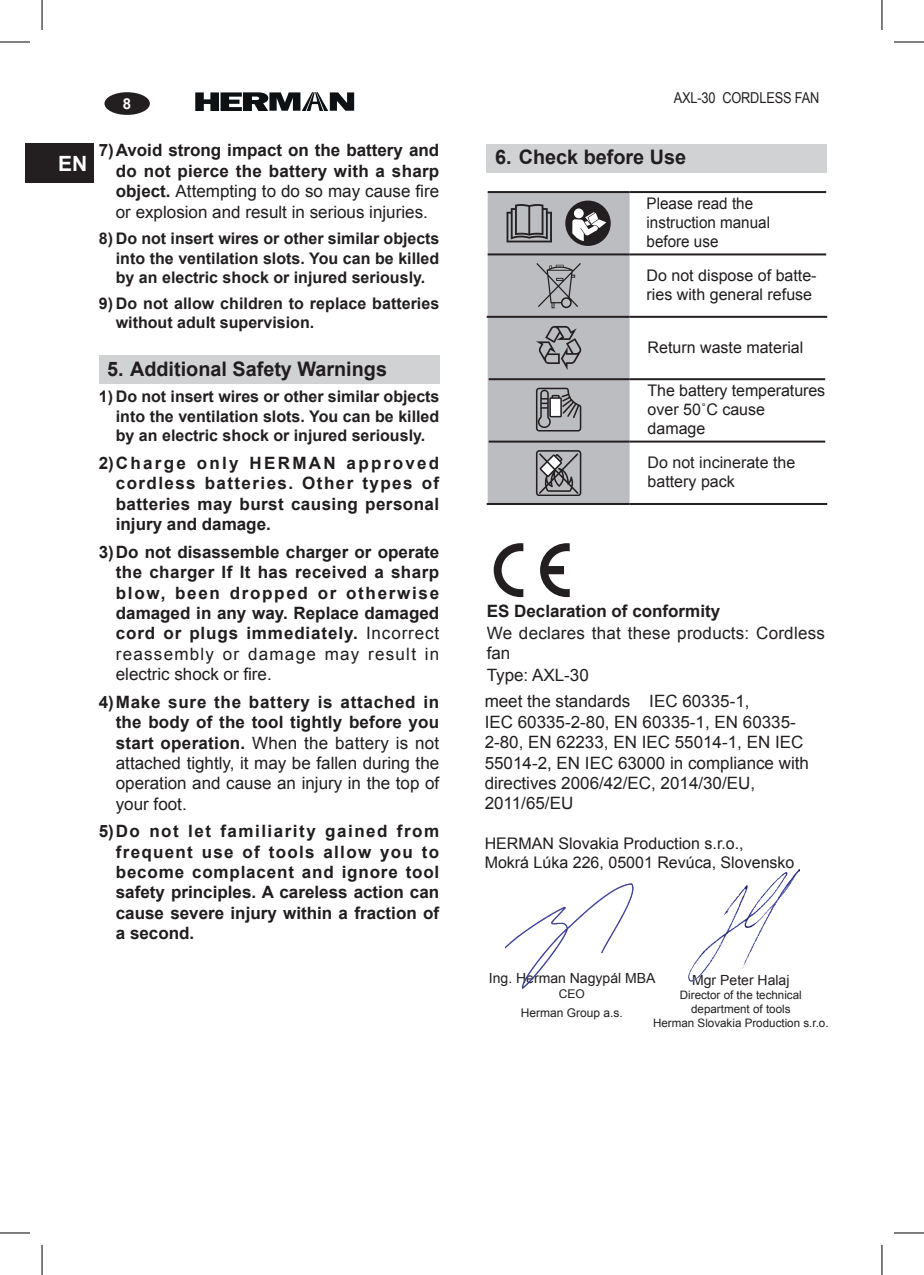
<style>
.page{position:relative;width:924px;height:1275px;background:#fff}
.page>*{position:absolute;margin:0;border:0;box-sizing:border-box;transform-origin:0 0}
.t1{font:700 21px "Arial";color:#fff}
.t2{font:700 20px "Arial";color:#211d1e}
.t3{font:700 17px/20.4px "Arial";color:#211d1e;text-align:justify}
.t4{font:17px/20.4px "Arial";color:#231f20}
.t5{font:17px/20.4px "Arial";color:#211d1e;text-align:justify}
.t6{font:700 16px/19.2px "Arial";color:#231f20;text-align:justify}
.t7{font:16px/19.2px "Arial";color:#211d1e}
.t8{font:16px/19.2px "Arial";color:#211d1e;scale:.95 1}
.t9{font:16px/19.2px "Arial";color:#231f20}
.t10{font:15px "Arial";letter-spacing:-.01em;color:#231f20;scale:.85 1}
.t11{font:700 15px "Arial";color:#fff}
.t12{font:14px "Arial";color:#231f20}
.t13{font:12px/19.2px "Arial";color:#231f20;text-align:center}
.t14{font:11.6px/14px "Arial";color:#231f20;text-align:center}
.s1{font-weight:400}
.s2{color:#231f20}
.s3{font-weight:700}
</style>
<div class="page">
<div style="left:104px;top:92px;width:46px;height:23px;background:#231f20;border-radius:50%"></div>
<svg style="left:195px;top:92px;width:159px;height:19px"></svg>
<div style="left:25px;top:143px;width:68px;height:40px;background:#231f20"></div>
<div style="left:99px;top:355px;width:340px;height:29px;background:#d1d2d4"></div>
<div style="left:486px;top:144px;width:340px;height:28px;background:#d1d2d4"></div>
<hr style="left:487px;top:191px;width:142px;height:2px;background:#231f20">
<hr style="left:629px;top:191px;width:196px;height:2px;background:#231f20">
<hr style="left:629px;top:253px;width:196px;height:2px;background:#231f20">
<hr style="left:486px;top:316px;width:143px;height:2px;background:#231f20">
<hr style="left:629px;top:316px;width:197px;height:2px;background:#231f20">
<hr style="left:629px;top:378px;width:195px;height:2px;background:#231f20">
<hr style="left:629px;top:440px;width:195px;height:2px;background:#231f20">
<hr style="left:486px;top:503px;width:143px;height:2px;background:#231f20">
<hr style="left:629px;top:503px;width:197px;height:2px;background:#231f20">
<svg style="left:487px;top:192px;width:142px;height:311px;background:#aaaaad"></svg>
<svg style="left:493px;top:543px;width:30px;height:54px"></svg>
<svg style="left:540px;top:543px;width:29px;height:54px"></svg>
<img style="left:505px;top:883px;width:128px;height:106px">
<img style="left:688px;top:870px;width:110px;height:111px">
<hr style="left:0;top:42px;width:30px;height:1px;background:#000">
<hr style="left:893px;top:42px;width:30px;height:1px;background:#000">
<hr style="left:0;top:1232px;width:30px;height:1px;background:#000">
<hr style="left:893px;top:1232px;width:30px;height:1px;background:#000">
<hr style="left:42px;top:0;width:1px;height:30px;background:#000">
<hr style="left:42px;top:1245px;width:1px;height:30px;background:#000">
<hr style="left:881px;top:0;width:1px;height:30px;background:#000">
<hr style="left:881px;top:1245px;width:1px;height:30px;background:#000">
<p class="t11" style="left:123px;top:94px;width:10px">8</p>
<p class="t1" style="left:58px;top:149px;width:31px">EN</p>
<p class="t3" style="left:116px;top:141px;width:325px;text-indent:-17px">7)Avoid strong impact on the battery and do not pierce the battery with a sharp object. <span class="s1">Attempting to do so may cause fire or explosion and result in serious injuries.</span></p>
<p class="t6" style="left:116px;top:229px;width:325px;text-indent:-17px">8) Do not insert wires or other similar objects into the ventilation slots. You can be killed by an electric shock or injured seriously.</p>
<p class="t6" style="left:116px;top:294px;width:325px;text-indent:-17px">9) Do not allow children to replace batteries without adult supervision.</p>
<p class="t2" style="left:107px;top:355px;width:281px"><span class="s2">5.</span> Additional Safety Warnings</p>
<p class="t6" style="left:116px;top:387px;width:325px;text-indent:-17px">1) Do not insert wires or other similar objects into the ventilation slots. You can be killed by an electric shock or injured seriously.</p>
<p class="t3" style="left:116px;top:453px;width:325px;text-indent:-17px">2)Charge only HERMAN approved cordless batteries. Other types of batteries may burst causing personal injury and damage.</p>
<p class="t3" style="left:116px;top:542px;width:325px;text-indent:-17px">3)Do not disassemble charger or operate the charger If It has received a sharp blow, been dropped or otherwise damaged in any way. Replace damaged cord or plugs immediately. <span class="s1">Incorrect reassembly or damage may result in electric shock or fire.</span></p>
<p class="t5" style="left:116px;top:691px;width:325px;text-indent:-17px"><span class="s3">4)Make sure the battery is attached in the body of the tool tightly before you start operation.</span> When the battery is not attached tightly, it may be fallen during the operation and cause an injury in the top of your foot.</p>
<p class="t3" style="left:116px;top:821px;width:325px;text-indent:-17px">5)Do not let familiarity gained from frequent use of tools allow you to become complacent and ignore tool safety principles. A careless action can cause severe injury within a fraction of a second.</p>
<p class="t10" style="left:673px;top:88px;width:173px">AXL-30 CORDLESS FAN</p>
<p class="t2" style="left:495px;top:144px;width:192px"><span class="s2">6.</span> Check before Use</p>
<p class="t8" style="left:646px;top:194px;width:131px">Please read the instruction manual before use</p>
<p class="t7" style="left:646px;top:266px;width:171px">Do not dispose of batte&shy;ries with general refuse</p>
<p class="t7" style="left:647px;top:338px;width:157px">Return waste material</p>
<p class="t7" style="left:647px;top:381px;width:179px">The battery temperatures over 50˚C cause damage</p>
<p class="t9" style="left:647px;top:453px;width:149px">Do not incinerate the battery pack</p>
<p class="t3" style="left:486px;top:601px;width:235px">ES Declaration of conformity</p>
<p class="t4" style="left:486px;top:622px;width:340px;line-height:21px">We declares that these products: Cordless fan<br>Type: AXL-30</p>
<p class="t4" style="left:484px;top:691px;width:326px">meet the standards IEC 60335-1,<br>IEC 60335-2-80, EN 60335-1, EN 60335-<br>2-80, EN 62233, EN IEC 55014-1, EN IEC<br>55014-2, EN IEC 63000 in compliance with directives 2006/42/EC, 2014/30/EU,<br>2011/65/EU</p>
<p class="t7" style="left:484px;top:834px;width:311px">HERMAN Slovakia Production s.r.o.,<br>Mokrá Lúka 226, 05001 Revúca, Slovensko</p>
<p class="t12" style="left:488px;top:969px;width:168px">Ing. Herman Nagypál MBA</p>
<p class="t13" style="left:520px;top:984px;width:104px">CEO<br>Herman Group a.s.</p>
<p class="t12" style="left:691px;top:971px;width:99px">Mgr Peter Halaj</p>
<p class="t14" style="left:652px;top:988px;width:177px">Director of the technical department of tools<br>Herman Slovakia Production s.r.o.</p>
</div>
